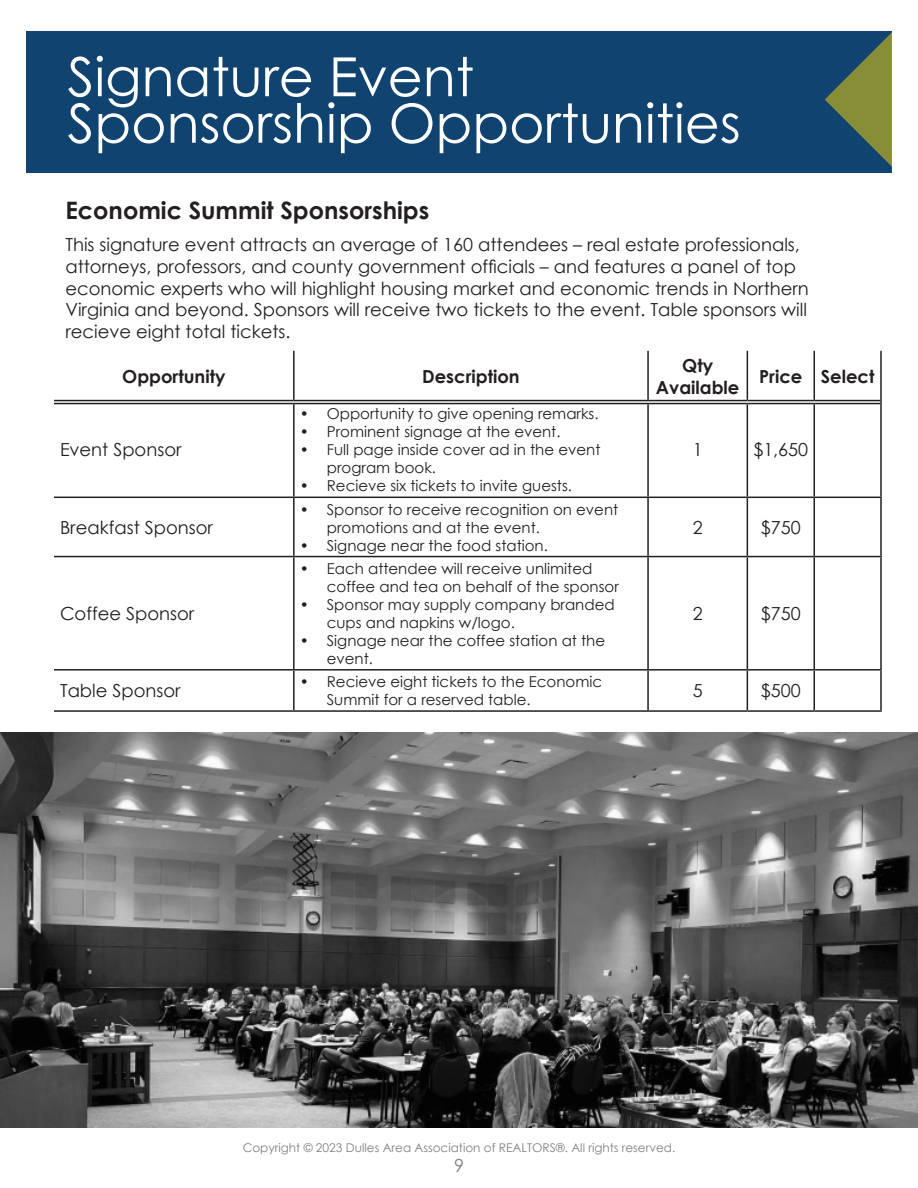
<style>
.page{position:relative;width:918px;height:1188px;background:#fff}
.page>*{position:absolute;margin:0;border:0;box-sizing:border-box;transform-origin:0 0}
.t1{font:54px "Century Gothic";color:#fff}
.t2{font:700 24px "Century Gothic";color:#231f20}
.t3{font:18px/21.6px "Century Gothic";color:#231f20}
.t4{font:700 18px/21.6px "Century Gothic";color:#231f20;text-align:center}
.t5{font:18px "Century Gothic";color:#7f7f7f}
.t6{font:15px/18px "Century Gothic";color:#231f20}
.t7{font:12px "Century Gothic";color:#7f7f7f}
</style>
<div class="page">
<img style="left:0;top:733px;width:918px;height:395px">
<div style="left:26px;top:31px;width:866px;height:142px;background:#114371"></div>
<svg style="left:825px;top:31px;width:67px;height:142px"></svg>
<svg style="left:54px;top:401px;width:240px;height:2px"></svg>
<hr style="left:294px;top:400px;width:354px;height:4px;background:#c7c7c7">
<svg style="left:648px;top:401px;width:99px;height:2px"></svg>
<svg style="left:747px;top:401px;width:67px;height:2px"></svg>
<svg style="left:814px;top:401px;width:66px;height:2px"></svg>
<hr style="left:293px;top:351px;width:2px;height:49px;background:#231f20">
<hr style="left:647px;top:351px;width:2px;height:49px;background:#231f20">
<hr style="left:747px;top:351px;width:1px;height:49px;background:#231f20">
<hr style="left:814px;top:351px;width:1px;height:49px;background:#231f20">
<hr style="left:293px;top:404px;width:2px;height:93px;background:#231f20">
<hr style="left:647px;top:404px;width:2px;height:93px;background:#231f20">
<hr style="left:747px;top:404px;width:1px;height:93px;background:#231f20">
<hr style="left:814px;top:404px;width:1px;height:93px;background:#231f20">
<hr style="left:54px;top:497px;width:240px;height:1px;background:#231f20">
<hr style="left:294px;top:497px;width:354px;height:1px;background:#231f20">
<hr style="left:293px;top:498px;width:2px;height:58px;background:#231f20">
<hr style="left:648px;top:497px;width:99px;height:1px;background:#231f20">
<hr style="left:647px;top:498px;width:2px;height:58px;background:#231f20">
<hr style="left:747px;top:497px;width:67px;height:1px;background:#231f20">
<hr style="left:747px;top:498px;width:1px;height:58px;background:#231f20">
<hr style="left:814px;top:497px;width:68px;height:1px;background:#231f20">
<hr style="left:814px;top:498px;width:1px;height:58px;background:#231f20">
<hr style="left:54px;top:556px;width:240px;height:1px;background:#231f20">
<hr style="left:294px;top:556px;width:354px;height:1px;background:#231f20">
<hr style="left:293px;top:557px;width:2px;height:112px;background:#231f20">
<hr style="left:648px;top:556px;width:99px;height:1px;background:#231f20">
<hr style="left:647px;top:557px;width:2px;height:112px;background:#231f20">
<hr style="left:747px;top:556px;width:67px;height:1px;background:#231f20">
<hr style="left:747px;top:557px;width:1px;height:112px;background:#231f20">
<hr style="left:814px;top:556px;width:68px;height:1px;background:#231f20">
<hr style="left:814px;top:557px;width:1px;height:112px;background:#231f20">
<hr style="left:54px;top:669px;width:240px;height:2px;background:#231f20">
<hr style="left:294px;top:669px;width:354px;height:2px;background:#231f20">
<hr style="left:293px;top:671px;width:2px;height:39px;background:#231f20">
<hr style="left:648px;top:669px;width:99px;height:2px;background:#231f20">
<hr style="left:647px;top:671px;width:2px;height:39px;background:#231f20">
<hr style="left:747px;top:669px;width:67px;height:2px;background:#231f20">
<hr style="left:747px;top:671px;width:1px;height:39px;background:#231f20">
<hr style="left:814px;top:669px;width:68px;height:2px;background:#231f20">
<hr style="left:814px;top:671px;width:1px;height:39px;background:#231f20">
<hr style="left:54px;top:710px;width:240px;height:2px;background:#231f20">
<hr style="left:294px;top:710px;width:354px;height:2px;background:#231f20">
<hr style="left:648px;top:710px;width:99px;height:2px;background:#231f20">
<hr style="left:747px;top:710px;width:67px;height:2px;background:#231f20">
<hr style="left:814px;top:710px;width:68px;height:2px;background:#231f20">
<hr style="left:880px;top:351px;width:2px;height:51px;background:#231f20">
<hr style="left:880px;top:402px;width:2px;height:95px;background:#231f20">
<hr style="left:880px;top:498px;width:2px;height:58px;background:#231f20">
<hr style="left:880px;top:557px;width:2px;height:112px;background:#231f20">
<hr style="left:880px;top:671px;width:2px;height:39px;background:#231f20">
<hr style="left:54px;top:400px;width:240px;height:1px;background:#231f20">
<hr style="left:54px;top:403px;width:240px;height:1px;background:#231f20">
<hr style="left:294px;top:400px;width:354px;height:1px;background:#231f20">
<hr style="left:294px;top:403px;width:354px;height:1px;background:#231f20">
<hr style="left:648px;top:400px;width:99px;height:1px;background:#231f20">
<hr style="left:648px;top:403px;width:99px;height:1px;background:#231f20">
<hr style="left:747px;top:400px;width:67px;height:1px;background:#231f20">
<hr style="left:747px;top:403px;width:67px;height:1px;background:#231f20">
<hr style="left:814px;top:400px;width:66px;height:1px;background:#231f20">
<hr style="left:814px;top:403px;width:66px;height:1px;background:#231f20">
<p class="t1" style="left:68px;top:39px;width:408px">Signature Event</p>
<p class="t1" style="left:68px;top:85px;width:675px">Sponsorship Opportunities</p>
<p class="t2" style="left:65px;top:192px;width:365px">Economic Summit Sponsorships</p>
<p class="t3" style="left:65px;top:234px;width:745px">This signature event attracts an average of 160 attendees – real estate professionals, attorneys, professors, and county government officials – and features a panel of top economic experts who will highlight housing market and economic trends in Northern Virginia and beyond. Sponsors will receive two tickets to the event. Table sponsors will recieve eight total tickets.</p>
<p class="t4" style="left:122px;top:365px;width:105px">Opportunity</p>
<p class="t4" style="left:422px;top:365px;width:99px">Description</p>
<p class="t4" style="left:656px;top:354px;width:85px">Qty<br>Available</p>
<p class="t4" style="left:759px;top:365px;width:45px">Price</p>
<p class="t4" style="left:821px;top:365px;width:55px">Select</p>
<p class="t3" style="left:60px;top:439px;width:123px">Event Sponsor</p>
<p class="t6" style="left:300px;top:405px;width:300px">• Opportunity to give opening remarks.</p>
<p class="t6" style="left:300px;top:423px;width:262px">• Prominent signage at the event.</p>
<p class="t6" style="left:327px;top:441px;width:275px;text-indent:-27px">• Full page inside cover ad in the event program book.</p>
<p class="t6" style="left:300px;top:477px;width:274px">• Recieve six tickets to invite guests.</p>
<p class="t3" style="left:693px;top:439px;width:11px">1</p>
<p class="t3" style="left:753px;top:439px;width:56px">$1,650</p>
<p class="t3" style="left:60px;top:516px;width:155px">Breakfast Sponsor</p>
<p class="t6" style="left:327px;top:500px;width:293px;text-indent:-27px">• Sponsor to receive recognition on event promotions and at the event.</p>
<p class="t6" style="left:300px;top:536px;width:250px">• Signage near the food station.</p>
<p class="t3" style="left:693px;top:516px;width:11px">2</p>
<p class="t3" style="left:761px;top:516px;width:41px">$750</p>
<p class="t3" style="left:60px;top:602px;width:136px">Coffee Sponsor</p>
<p class="t6" style="left:327px;top:559px;width:294px;text-indent:-27px">• Each attendee will receive unlimited coffee and tea on behalf of the sponsor</p>
<p class="t6" style="left:327px;top:595px;width:289px;text-indent:-27px">• Sponsor may supply company branded cups and napkins w/logo.</p>
<p class="t6" style="left:327px;top:631px;width:280px;text-indent:-27px">• Signage near the coffee station at the event.</p>
<p class="t3" style="left:693px;top:602px;width:11px">2</p>
<p class="t3" style="left:761px;top:602px;width:41px">$750</p>
<p class="t3" style="left:60px;top:680px;width:122px">Table Sponsor</p>
<p class="t6" style="left:327px;top:672px;width:277px;text-indent:-27px">• Recieve eight tickets to the Economic<br>Summit for a reserved table.</p>
<p class="t3" style="left:693px;top:680px;width:11px">5</p>
<p class="t3" style="left:761px;top:680px;width:41px">$500</p>
<p class="t7" style="left:243px;top:1139px;width:434px">Copyright © 2023 Dulles Area Association of REALTORS®. All rights reserved.</p>
<p class="t5" style="left:454px;top:1153px;width:11px">9</p>
</div>
